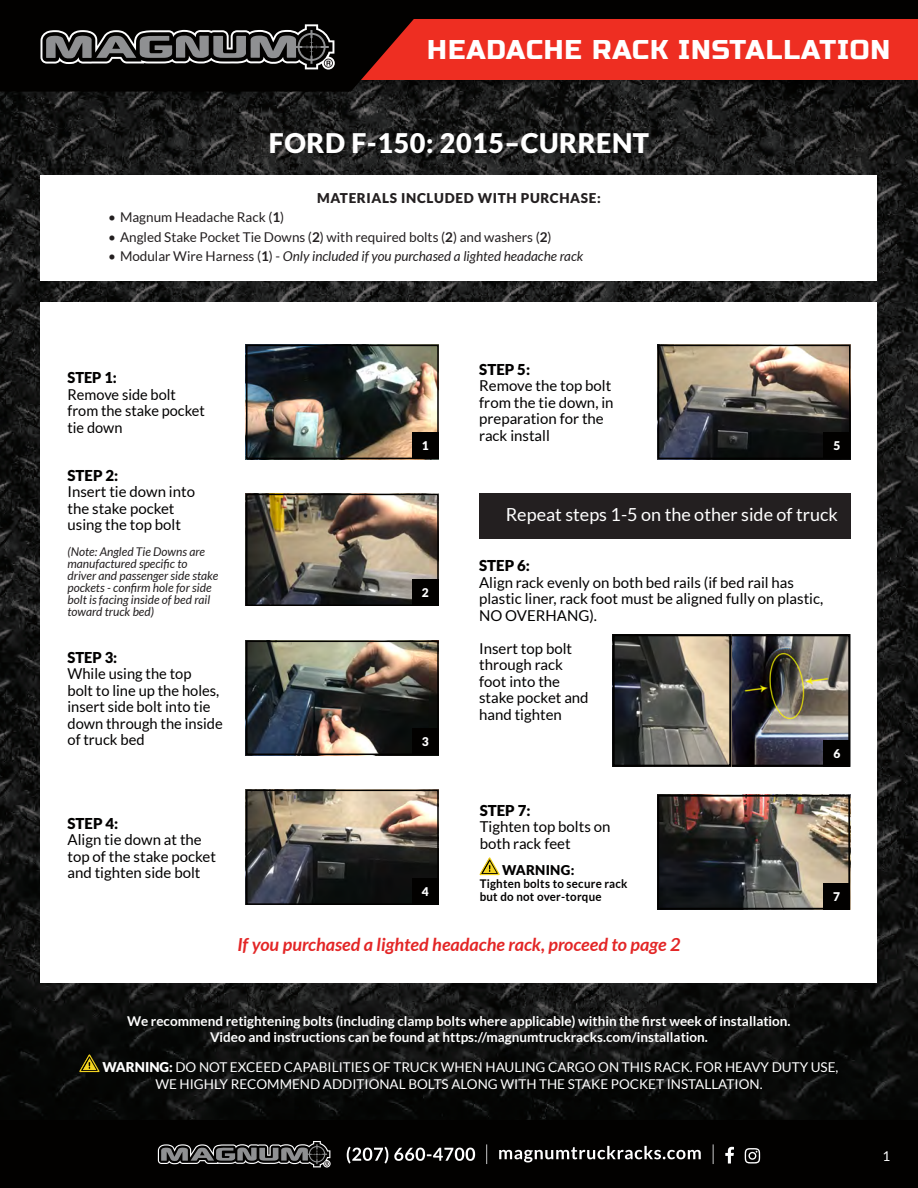
<style>
.page{position:relative;width:918px;height:1188px;background:#fff}
.page>*{position:absolute;margin:0;border:0;box-sizing:border-box;transform-origin:0 0}
.t1{font:27px "Russo One";letter-spacing:.04em;color:#fff}
.t2{font:900 27px "Lato";letter-spacing:.02em;color:#fff}
.t3{font:italic 700 18px "Lato";color:#e32626}
.t4{font:18px "Lato";color:#fff}
.t5{font:15px/16.5px "Lato";color:#020100}
.t6{font:900 15px "Lato";color:#020100}
.t7{font:700 13.5px/16.5px "Lato";color:#fff;text-align:center}
.t8{font:13.5px/16.5px "Lato";color:#fff}
.t9{font:13.5px "Lato";color:#231f20}
.t10{font:italic 13.5px "Lato";color:#231f20}
.t11{font:900 13.5px "Lato";letter-spacing:.05em;color:#231f20}
.t12{font:900 13.5px "Lato";letter-spacing:.02em;color:#020100}
.t13{font:italic 12px/12px "Lato";color:#231f20}
.t14{font:700 12px/12.8px "Lato";letter-spacing:.02em;color:#020100;scale:.96 1}
.t15{font:900 12px "Lato";color:#fff}
.s1{font-weight:700}
.s2{font-style:normal}
.s3{font-weight:700;font-style:normal}
.s4{font-weight:900}
</style>
<div class="page">
<img style="left:0;top:92px;width:918px;height:1028px">
<img style="left:335px;top:92px;width:583px;height:17px">
<svg style="left:0;top:0;width:918px;height:92px;background:#6f1711"></svg>
<svg style="left:40px;top:24px;width:295px;height:46px;background:#464545"></svg>
<div style="left:0;top:1120px;width:918px;height:68px;background:#020100"></div>
<svg style="left:158px;top:1141px;width:173px;height:27px"></svg>
<svg style="left:347px;top:1144px;width:413px;height:20px"></svg>
<div style="left:40px;top:175px;width:838px;height:105px;background:#fff"></div>
<div style="left:40px;top:302px;width:838px;height:681px;background:#fff"></div>
<svg style="left:79px;top:1054px;width:21px;height:18px"></svg>
<div style="left:479px;top:493px;width:372px;height:45px;background:#231f20"></div>
<img style="left:249px;top:348px;width:187px;height:108px">
<div style="left:246px;top:345px;width:193px;height:114px;border:2px solid #020100"></div>
<div style="left:412px;top:432px;width:27px;height:27px;background:#020100"></div>
<img style="left:249px;top:497px;width:187px;height:106px">
<div style="left:246px;top:494px;width:193px;height:112px;border:2px solid #020100"></div>
<div style="left:412px;top:579px;width:27px;height:27px;background:#020100"></div>
<img style="left:249px;top:644px;width:187px;height:108px">
<div style="left:246px;top:641px;width:193px;height:114px;border:2px solid #020100"></div>
<div style="left:412px;top:728px;width:27px;height:27px;background:#020100"></div>
<img style="left:249px;top:793px;width:187px;height:109px">
<div style="left:246px;top:790px;width:193px;height:115px;border:2px solid #020100"></div>
<div style="left:412px;top:878px;width:27px;height:27px;background:#020100"></div>
<img style="left:661px;top:348px;width:186px;height:108px">
<div style="left:658px;top:345px;width:192px;height:114px;border:2px solid #020100"></div>
<div style="left:824px;top:432px;width:26px;height:27px;background:#020100"></div>
<svg style="left:480px;top:857px;width:20px;height:18px"></svg>
<img style="left:660px;top:798px;width:187px;height:109px">
<div style="left:657px;top:795px;width:193px;height:115px;border:2px solid #020100"></div>
<div style="left:823px;top:883px;width:27px;height:27px;background:#020100"></div>
<img style="left:731px;top:637px;width:116px;height:127px">
<div style="left:612px;top:634px;width:238px;height:133px;border:2px solid #020100"></div>
<img style="left:615px;top:637px;width:113px;height:127px">
<div style="left:612px;top:634px;width:119px;height:133px;border:2px solid #020100"></div>
<div style="left:824px;top:740px;width:26px;height:27px;background:#020100"></div>
<p class="t1" style="left:427px;top:34px;width:464px">HEADACHE RACK INSTALLATION</p>
<p class="t2" style="left:269px;top:128px;width:382px">FORD F-150: 2015–CURRENT</p>
<p class="t11" style="left:317px;top:191px;width:285px">MATERIALS INCLUDED WITH PURCHASE:</p>
<p class="t9" style="left:108px;top:210px;width:178px">• Magnum Headache Rack (<span class="s1">1</span>)</p>
<p class="t9" style="left:108px;top:229px;width:445px">• Angled Stake Pocket Tie Downs (<span class="s1">2</span>) with required bolts (<span class="s1">2</span>) and washers (<span class="s1">2</span>)</p>
<p class="t10" style="left:108px;top:248px;width:477px"><span class="s2">• Modular Wire Harness (</span><span class="s3">1</span><span class="s2">) -</span> Only included if you purchased a lighted headache rack</p>
<p class="t5" style="left:68px;top:369px;width:139px"><span class="s4">STEP 1:<br></span>Remove side bolt from the stake pocket tie down</p>
<p class="t5" style="left:479px;top:361px;width:136px"><span class="s4">STEP 5:<br></span>Remove the top bolt from the tie down, in preparation for the rack install</p>
<p class="t5" style="left:68px;top:467px;width:129px"><span class="s4">STEP 2:<br></span>Insert tie down into the stake pocket using the top bolt</p>
<p class="t13" style="left:68px;top:546px;width:152px">(Note: Angled Tie Downs are manufactured specific to driver and passenger side stake pockets - confirm hole for side bolt is facing inside of bed rail toward truck bed)</p>
<p class="t15" style="left:422px;top:439px;width:8px">1</p>
<p class="t15" style="left:834px;top:439px;width:8px">5</p>
<p class="t4" style="left:506px;top:505px;width:334px">Repeat steps 1-5 on the other side of truck</p>
<p class="t6" style="left:479px;top:557px;width:52px">STEP 6:</p>
<p class="t5" style="left:479px;top:574px;width:346px">Align rack evenly on both bed rails (if bed rail has plastic liner, rack foot must be aligned fully on plastic,<br>NO OVERHANG).</p>
<p class="t5" style="left:479px;top:640px;width:111px">Insert top bolt through rack foot into the stake pocket and hand tighten</p>
<p class="t15" style="left:422px;top:586px;width:8px">2</p>
<p class="t5" style="left:68px;top:649px;width:157px"><span class="s4">STEP 3:<br></span>While using the top<br>bolt to line up the holes, insert side bolt into tie down through the inside of truck bed</p>
<p class="t15" style="left:422px;top:735px;width:8px">3</p>
<p class="t5" style="left:68px;top:815px;width:150px"><span class="s4">STEP 4:<br></span>Align tie down at the top of the stake pocket and tighten side bolt</p>
<p class="t15" style="left:422px;top:885px;width:8px">4</p>
<p class="t6" style="left:480px;top:802px;width:52px">STEP 7:</p>
<p class="t5" style="left:480px;top:819px;width:132px">Tighten top bolts on both rack feet</p>
<p class="t12" style="left:502px;top:862px;width:74px">WARNING:</p>
<p class="t14" style="left:480px;top:877px;width:156px">Tighten bolts to secure rack but do not over-torque</p>
<p class="t3" style="left:237px;top:934px;width:445px">If you purchased a lighted headache rack, proceed to page 2</p>
<p class="t15" style="left:834px;top:747px;width:8px">6</p>
<p class="t15" style="left:833px;top:889px;width:8px">7</p>
<p class="t7" style="left:127px;top:1012px;width:665px">We recommend retightening bolts (including clamp bolts where applicable) within the first week of installation.<br>Video and instructions can be found at https://magnumtruckracks.com/installation.</p>
<p class="t8" style="left:155px;top:1059px;width:685px;text-indent:-53px"><span class="s4">WARNING:</span> DO NOT EXCEED CAPABILITIES OF TRUCK WHEN HAULING CARGO ON THIS RACK. FOR HEAVY DUTY USE,<br>WE HIGHLY RECOMMEND ADDITIONAL BOLTS ALONG WITH THE STAKE POCKET INSTALLATION.</p>
<p class="t8" style="left:882px;top:1148px;width:9px">1</p>
</div>
